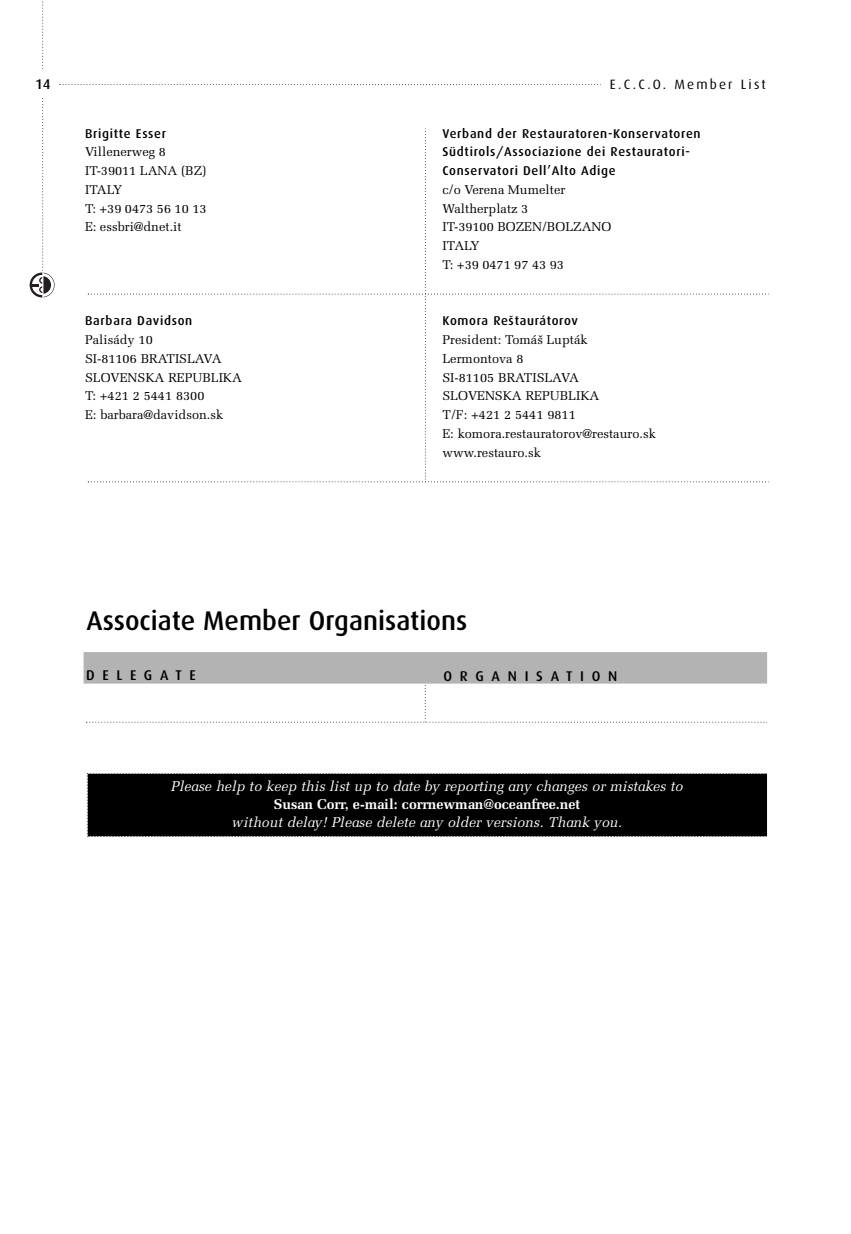
<style>
.page{position:relative;width:851px;height:1234px;background:#fff}
.page>*{position:absolute;margin:0;border:0;box-sizing:border-box;transform-origin:0 0}
.t1{font:500 27px "Dax";color:#000}
.t2{font:italic 14.1px "Melior";color:#fff}
.t3{font:700 14.1px "Melior";color:#fff}
.t4{font:500 14.1px "Dax";letter-spacing:.545em;color:#000}
.t5{font:13.5px "Dax";letter-spacing:.16em;color:#000}
.t6{font:12.75px/18.8px "Melior";color:#000}
.t7{font:500 12.75px/18.8px "Dax";letter-spacing:.055em;color:#000}
</style>
<div class="page">
<div style="left:83px;top:652px;width:684px;height:31px;background:#b3b3b3"></div>
<svg style="left:86px;top:683px;width:681px;height:39px"></svg>
<div style="left:87px;top:773px;width:680px;height:63px;background:#000"></div>
<svg style="left:30px;top:1px;width:736px;height:481px"></svg>
<p class="t4" style="left:35px;top:78px;width:17px">14</p>
<p class="t5" style="left:609px;top:78px;width:157px">E.C.C.O. Member List</p>
<p class="t7" style="left:85px;top:125px;width:82px">Brigitte Esser</p>
<p class="t6" style="left:85px;top:143px;width:123px">Villenerweg 8<br>IT-39011 LANA (BZ)<br>ITALY<br>T: +39 0473 56 10 13<br>E: essbri@dnet.it</p>
<p class="t7" style="left:85px;top:312px;width:109px">Barbara Davidson</p>
<p class="t6" style="left:85px;top:330px;width:158px">Palisády 10<br>SI-81106 BRATISLAVA<br>SLOVENSKA REPUBLIKA<br>T: +421 2 5441 8300<br>E: barbara@davidson.sk</p>
<p class="t7" style="left:442px;top:125px;width:259px">Verband der Restauratoren-Konservatoren<br>Südtirols/Associazione dei Restauratori-<br>Conservatori Dell’Alto Adige</p>
<p class="t6" style="left:442px;top:180px;width:170px">c/o Verena Mumelter<br>Waltherplatz 3<br>IT-39100 BOZEN/BOLZANO<br>ITALY<br>T: +39 0471 97 43 93</p>
<p class="t7" style="left:442px;top:312px;width:137px">Komora Resˇtaurátorov</p>
<p class="t6" style="left:442px;top:330px;width:215px">President: Tomásˇ Lupták<br>Lermontova 8<br>SI-81105 BRATISLAVA<br>SLOVENSKA REPUBLIKA<br>T/F: +421 2 5441 9811<br>E: komora.restauratorov@restauro.sk www.restauro.sk</p>
<h1 class="t1" style="left:86px;top:608px;width:382px">Associate Member Organisations</h1>
<p class="t4" style="left:86px;top:668px;width:111px">DELEGATE</p>
<p class="t4" style="left:443px;top:669px;width:175px">ORGANISATION</p>
<p class="t2" style="left:171px;top:777px;width:513px">Please help to keep this list up to date by reporting any changes or mistakes to</p>
<p class="t3" style="left:274px;top:795px;width:308px">Susan Corr, e-mail: corrnewman@oceanfree.net</p>
<p class="t2" style="left:232px;top:813px;width:392px">without delay! Please delete any older versions. Thank you.</p>
</div>
